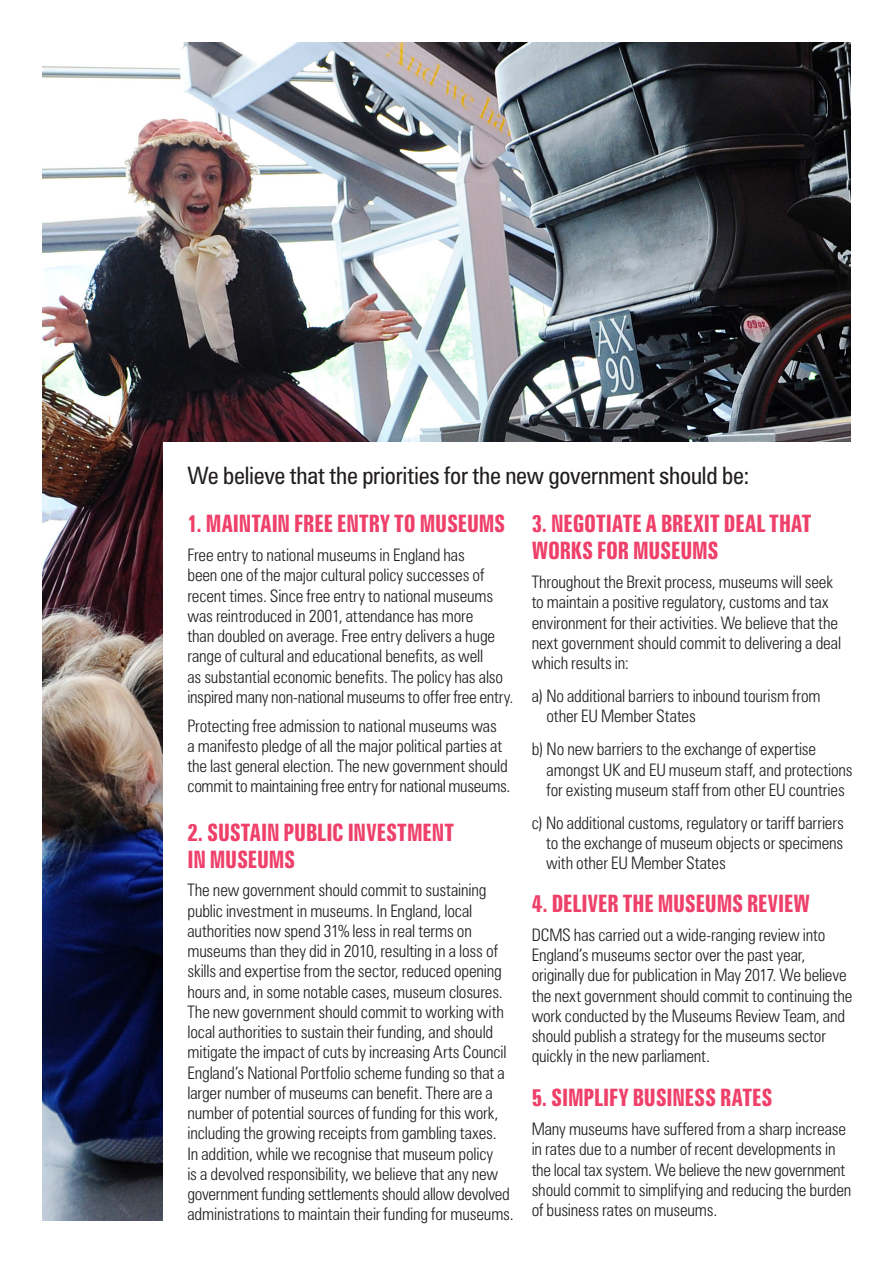
<style>
.page{position:relative;width:893px;height:1263px;background:#fff}
.page>*{position:absolute;margin:0;border:0;box-sizing:border-box;transform-origin:0 0}
.t1{font:700 extra-condensed 24px/27px "Zurich BT";letter-spacing:-.005em;color:#ef406a}
.t2{font:condensed 24px "Zurich BT";letter-spacing:-.01em;color:#231f20}
.t3{font:300 condensed 17.25px/20.2px "Zurich BT";letter-spacing:-.01em;color:#231f20}
</style>
<div class="page">
<img style="left:43px;top:43px;width:807px;height:1177px">
<div style="left:163px;top:442px;width:729px;height:821px;background:#fff"></div>
<h1 class="t2" style="left:187px;top:461px;width:563px">We believe that the priorities for the new government should be:</h1>
<h1 class="t1" style="left:187px;top:511px;width:319px">1. MAINTAIN FREE ENTRY TO MUSEUMS</h1>
<p class="t3" style="left:187px;top:545px;width:327px">Free entry to national museums in England has<br>been one of the major cultural policy successes of recent times. Since free entry to national museums was reintroduced in 2001, attendance has more<br>than doubled on average. Free entry delivers a huge range of cultural and educational benefits, as well<br>as substantial economic benefits. The policy has also inspired many non-national museums to offer free entry.</p>
<p class="t3" style="left:187px;top:715px;width:324px">Protecting free admission to national museums was<br>a manifesto pledge of all the major political parties at the last general election. The new government should commit to maintaining free entry for national museums.</p>
<h1 class="t1" style="left:187px;top:819px;width:268px">2. SUSTAIN PUBLIC INVESTMENT<br>IN MUSEUMS</h1>
<p class="t3" style="left:187px;top:880px;width:328px">The new government should commit to sustaining public investment in museums. In England, local authorities now spend 31% less in real terms on museums than they did in 2010, resulting in a loss of skills and expertise from the sector, reduced opening hours and, in some notable cases, museum closures.<br>The new government should commit to working with local authorities to sustain their funding, and should mitigate the impact of cuts by increasing Arts Council England’s National Portfolio scheme funding so that a larger number of museums can benefit. There are a number of potential sources of funding for this work, including the growing receipts from gambling taxes.<br>In addition, while we recognise that museum policy<br>is a devolved responsibility, we believe that any new government funding settlements should allow devolved administrations to maintain their funding for museums.</p>
<h1 class="t1" style="left:532px;top:511px;width:281px">3. NEGOTIATE A BREXIT DEAL THAT<br>WORKS FOR MUSEUMS</h1>
<p class="t3" style="left:532px;top:572px;width:311px">Throughout the Brexit process, museums will seek to maintain a positive regulatory, customs and tax environment for their activities. We believe that the next government should commit to delivering a deal which results in:</p>
<p class="t3" style="left:546px;top:686px;width:276px;text-indent:-15px">a) No additional barriers to inbound tourism from other EU Member States</p>
<p class="t3" style="left:547px;top:739px;width:307px;text-indent:-15px">b) No new barriers to the exchange of expertise amongst UK and EU museum staff, and protections for existing museum staff from other EU countries</p>
<p class="t3" style="left:546px;top:812px;width:299px;text-align:justify;text-indent:-14px">c) No additional customs, regulatory or tariff barriers to the exchange of museum objects or specimens with other EU Member States</p>
<h1 class="t1" style="left:532px;top:890px;width:280px">4. DELIVER THE MUSEUMS REVIEW</h1>
<p class="t3" style="left:532px;top:924px;width:322px">DCMS has carried out a wide-ranging review into England’s museums sector over the past year, originally due for publication in May 2017. We believe the next government should commit to continuing the work conducted by the Museums Review Team, and should publish a strategy for the museums sector quickly in the new parliament.</p>
<h1 class="t1" style="left:532px;top:1085px;width:242px">5. SIMPLIFY BUSINESS RATES</h1>
<p class="t3" style="left:532px;top:1119px;width:321px">Many museums have suffered from a sharp increase in rates due to a number of recent developments in the local tax system. We believe the new government should commit to simplifying and reducing the burden of business rates on museums.</p>
</div>
